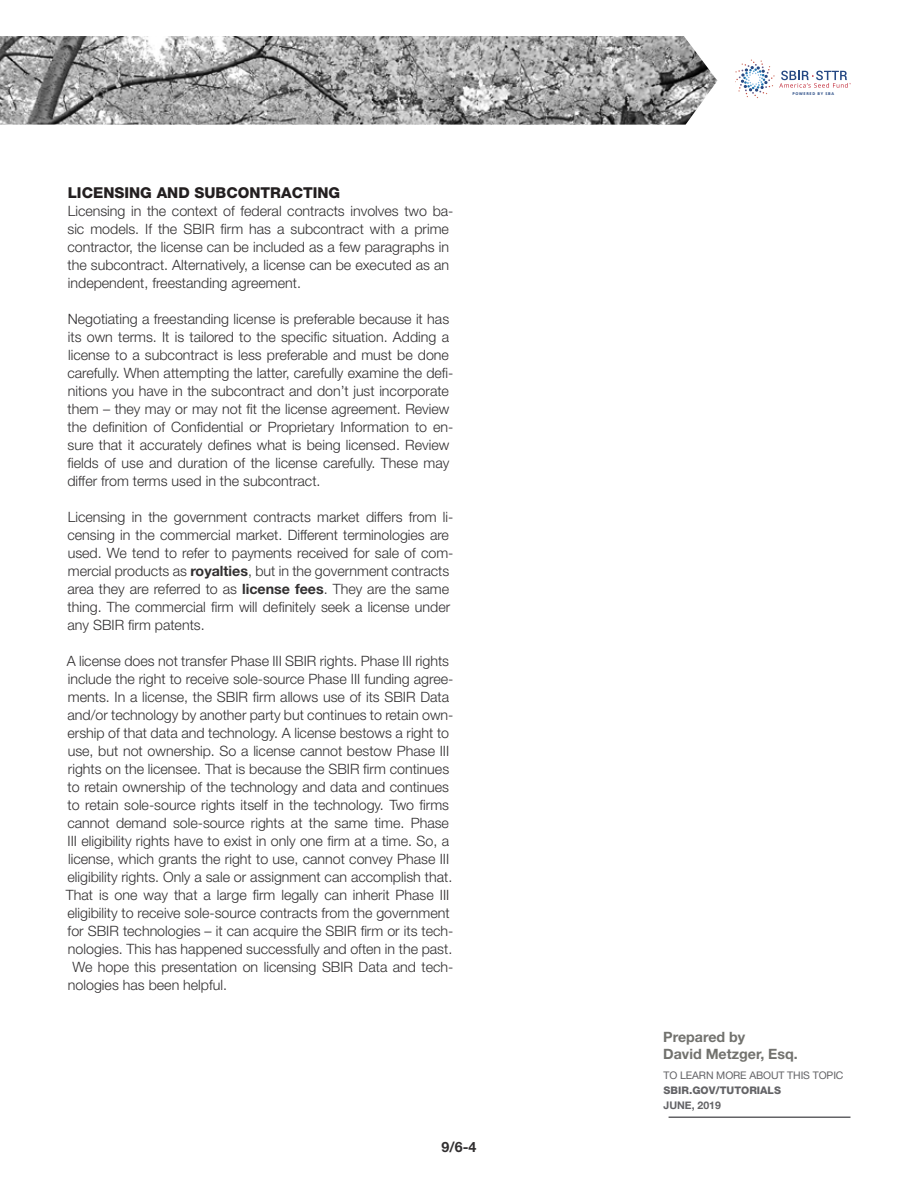
<style>
.page{position:relative;width:918px;height:1188px;background:#fff}
.page>*{position:absolute;margin:0;border:0;box-sizing:border-box;transform-origin:0 0}
.h_1_1{font:800 15px "Helvetica Neue";color:#231f20}
.t1{font:300 14.25px/18px "Helvetica Neue";color:#312f30}
.t2{font:700 14.25px/17.1px "Helvetica Neue";color:#72726e}
.t3{font:700 14.25px "Helvetica Neue";color:#312f30}
.More_Info{font:10.5px/15.1px "Helvetica Neue";letter-spacing:-.01em;color:#636366}
.t4{font:700 3.75px "Open Sans";letter-spacing:.175em;color:#254883}
.s1{font-weight:700}
.s2{font-weight:800}
</style>
<div class="page">
<svg style="left:735px;top:60px;width:116px;height:38px"></svg>
<hr style="left:669px;top:1116px;width:182px;height:2px;background:#636366">
<img style="left:0;top:36px;width:717px;height:89px">
<p class="h_1_1" style="left:68px;top:184px;width:274px">LICENSING AND SUBCONTRACTING</p>
<p class="t1" style="left:67px;top:202px;width:388px">Licensing in the context of federal contracts involves two ba&shy;sic models. If the SBIR firm has a subcontract with a prime contractor, the license can be included as a few paragraphs in the subcontract. Alternatively, a license can be executed as an independent, freestanding agreement.</p>
<p class="t1" style="left:67px;top:310px;width:388px">Negotiating a freestanding license is preferable because it has its own terms. It is tailored to the specific situation. Adding a license to a subcontract is less preferable and must be done carefully. When attempting the latter, carefully examine the defi&shy;nitions you have in the subcontract and don’t just incorporate them – they may or may not fit the license agreement. Review the definition of Confidential or Proprietary Information to en&shy;sure that it accurately defines what is being licensed. Review fields of use and duration of the license carefully. These may differ from terms used in the subcontract.</p>
<p class="t1" style="left:67px;top:508px;width:388px">Licensing in the government contracts market differs from li&shy;censing in the commercial market. Different terminologies are used. We tend to refer to payments received for sale of com&shy;mercial products as <span class="s1">royalties</span>, but in the government contracts area they are referred to as <span class="s1">license fees</span>. They are the same thing. The commercial firm will definitely seek a license under any SBIR firm patents.</p>
<p class="t1" style="left:66px;top:652px;width:389px">A license does not transfer Phase III SBIR rights. Phase III rights include the right to receive sole-source Phase III funding agree&shy;ments. In a license, the SBIR firm allows use of its SBIR Data and/or technology by another party but continues to retain own&shy;ership of that data and technology. A license bestows a right to use, but not ownership. So a license cannot bestow Phase III rights on the licensee. That is because the SBIR firm continues to retain ownership of the technology and data and continues to retain sole-source rights itself in the technology. Two firms cannot demand sole-source rights at the same time. Phase III eligibility rights have to exist in only one firm at a time. So, a license, which grants the right to use, cannot convey Phase III eligibility rights. Only a sale or assignment can accomplish that.<br>That is one way that a large firm legally can inherit Phase III eligibility to receive sole-source contracts from the government for SBIR technologies – it can acquire the SBIR firm or its tech&shy;nologies. This has happened successfully and often in the past.</p>
<p class="t1" style="left:68px;top:958px;width:387px;text-indent:5px">We hope this presentation on licensing SBIR Data and tech&shy;nologies has been helpful.</p>
<p class="t3" style="left:442px;top:1138px;width:36px">9/6-4</p>
<p class="t4" style="left:792px;top:91px;width:43px">POWERED BY SBA</p>
<p class="t2" style="left:663px;top:1028px;width:136px">Prepared by<br>David Metzger, Esq.</p>
<p class="More_Info" style="left:664px;top:1067px;width:181px">TO LEARN MORE ABOUT THIS TOPIC<br><span class="s2">SBIR.GOV/TUTORIALS<br></span><span class="s1">JUNE, 2019</span></p>
</div>
